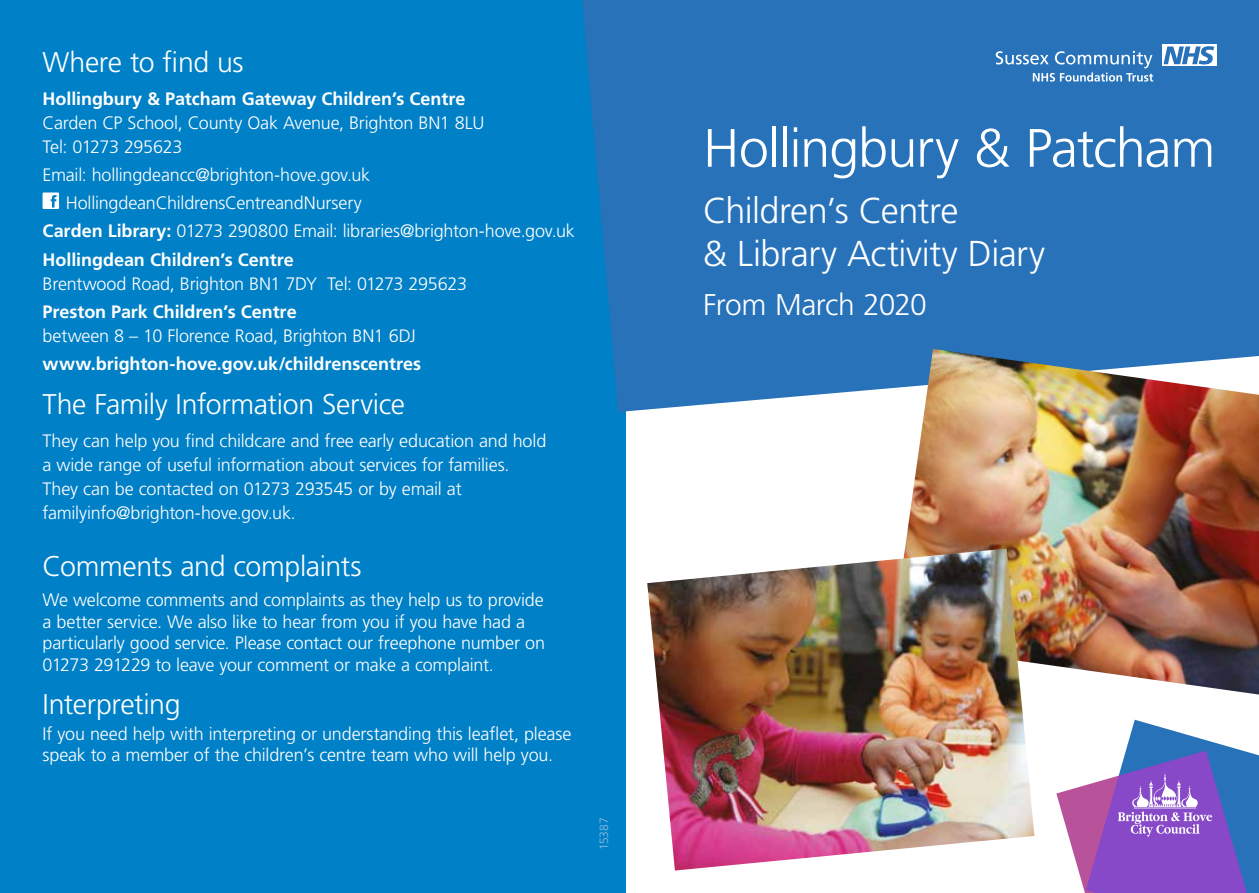
<style>
.page{position:relative;width:1259px;height:893px;background:#fff}
.page>*{position:absolute;margin:0;border:0;box-sizing:border-box;transform-origin:0 0}
.t1{font:300 54px "Frutiger";letter-spacing:-.02em;color:#fff}
.t2{font:300 36px/43.2px "Frutiger";letter-spacing:-.015em;color:#fff}
.t3{font:300 30px "Frutiger";letter-spacing:-.02em;color:#fff}
.t4{font:300 28.5px "Frutiger";letter-spacing:-.015em;color:#fff}
.t5{font:300 18px/24px "Frutiger";letter-spacing:-.01em;color:#fff}
.t6{font:700 18px "Frutiger";letter-spacing:-.005em;color:#fff}
.t7{font:300 12px "Frutiger";letter-spacing:-.005em;color:#92bbe5}
.s1{font-weight:700}
</style>
<div class="page">
<div style="left:0;top:0;width:625px;height:893px;background:#0080c6"></div>
<div style="left:582px;top:0;width:677px;height:412px;background:#2772b9"></div>
<svg style="left:43px;top:192px;width:16px;height:17px"></svg>
<div style="left:1162px;top:44px;width:54px;height:22px;background:#fff"></div>
<svg style="left:1163px;top:46px;width:51px;height:19px"></svg>
<svg style="left:995px;top:51px;width:158px;height:31px;background:#528ec6"></svg>
<img style="left:891px;top:349px;width:368px;height:346px">
<svg style="left:1056px;top:720px;width:203px;height:173px"></svg>
<img style="left:647px;top:549px;width:387px;height:321px">
<h3 class="t4" style="left:43px;top:46px;width:203px">Where to find us</h3>
<p class="t6" style="left:43px;top:88px;width:424px">Hollingbury &amp; Patcham Gateway Children’s Centre</p>
<p class="t5" style="left:43px;top:110px;width:443px">Carden CP School, County Oak Avenue, Brighton BN1 8LU<br>Tel: 01273 295623</p>
<p class="t5" style="left:43px;top:162px;width:329px">Email: hollingdeancc@brighton-hove.gov.uk</p>
<p class="t5" style="left:66px;top:191px;width:298px">HollingdeanChildrensCentreandNursery</p>
<p class="t5" style="left:43px;top:219px;width:534px"><span class="s1">Carden Library:</span> 01273 290800 Email: libraries@brighton-hove.gov.uk</p>
<p class="t6" style="left:43px;top:249px;width:253px">Hollingdean Children’s Centre</p>
<p class="t5" style="left:43px;top:271px;width:426px">Brentwood Road, Brighton BN1 7DY Tel: 01273 295623</p>
<p class="t6" style="left:43px;top:301px;width:256px">Preston Park Children’s Centre</p>
<p class="t5" style="left:43px;top:324px;width:375px">between 8 – 10 Florence Road, Brighton BN1 6DJ</p>
<p class="t6" style="left:43px;top:353px;width:380px">www.brighton-hove.gov.uk/childrenscentres</p>
<h3 class="t4" style="left:43px;top:388px;width:364px">The Family Information Service</h3>
<p class="t5" style="left:43px;top:428px;width:505px">They can help you find childcare and free early education and hold a wide range of useful information about services for families.<br>They can be contacted on 01273 293545 or by email at familyinfo@brighton-hove.gov.uk.</p>
<h3 class="t4" style="left:43px;top:550px;width:320px">Comments and complaints</h3>
<p class="t5" style="left:43px;top:589px;width:504px;line-height:21.6px">We welcome comments and complaints as they help us to provide a better service. We also like to hear from you if you have had a particularly good service. Please contact our freephone number on 01273 291229 to leave your comment or make a complaint.</p>
<h3 class="t4" style="left:43px;top:688px;width:139px">Interpreting</h3>
<p class="t5" style="left:43px;top:723px;width:530px;line-height:21.6px">If you need help with interpreting or understanding this leaflet, please speak to a member of the children’s centre team who will help you.</p>
<p class="t7" style="left:597px;top:850px;width:34px;rotate:-90deg">15387</p>
<h1 class="t1" style="left:703px;top:118px;width:514px">Hollingbury &amp; Patcham</h1>
<h2 class="t2" style="left:703px;top:189px;width:343px">Children’s Centre<br>&amp; Library Activity Diary</h2>
<h3 class="t3" style="left:703px;top:287px;width:225px">From March 2020</h3>
</div>
